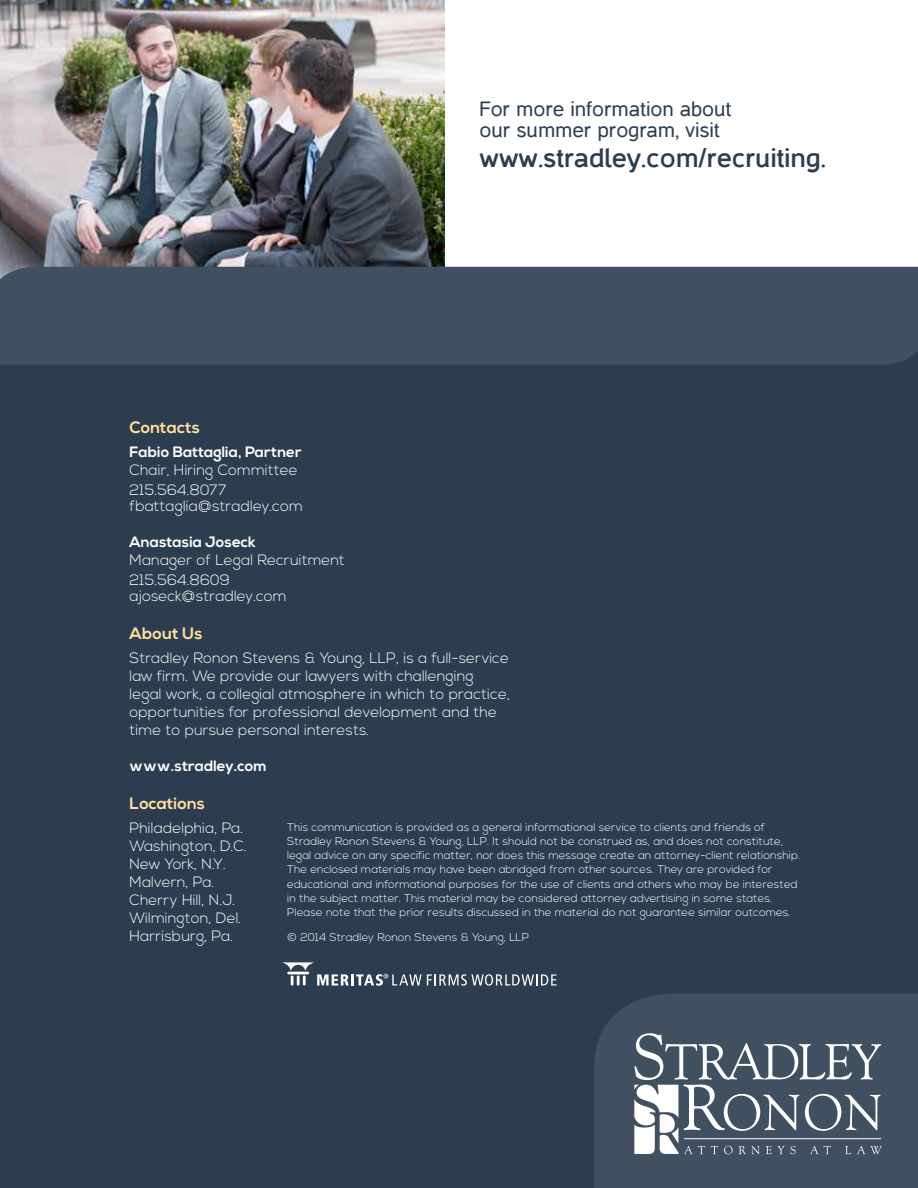
<style>
.page{position:relative;width:918px;height:1188px;background:#fff}
.page>*{position:absolute;margin:0;border:0;box-sizing:border-box;transform-origin:0 0}
.t1{font:700 27px "Casper";color:#2c3d4f}
.t2{font:21px/21px "Casper";color:#2c3d4f}
.t3{font:700 16.5px "Nexa";letter-spacing:.005em;color:#ffdf9e}
.t4{font:300 15px/18px "Nexa";letter-spacing:.005em;color:#fff}
.t5{font:700 15px "Nexa";letter-spacing:.005em;color:#fff}
.t6{font:300 11.25px/14.2px "Nexa";letter-spacing:.005em;color:#fff}
</style>
<div class="page">
<img style="left:0;top:0;width:445px;height:267px">
<div style="left:0;top:309px;width:918px;height:879px;background:#2c3d4f"></div>
<div style="left:0;top:267px;width:918px;height:97px;background:#415061"></div>
<div style="left:594px;top:994px;width:324px;height:194px;background:#415061"></div>
<svg style="left:634px;top:1033px;width:248px;height:121px;background:#6b7684"></svg>
<hr style="left:684px;top:1138px;width:197px;height:1px;background:#fff">
<svg style="left:282px;top:962px;width:275px;height:24px"></svg>
<h2 class="t2" style="left:480px;top:99px;width:254px">For more information about our summer program, visit</h2>
<h1 class="t1" style="left:480px;top:144px;width:348px">www.stradley.com/recruiting.</h1>
<h3 class="t3" style="left:130px;top:418px;width:72px">Contacts</h3>
<h3 class="t5" style="left:130px;top:444px;width:174px">Fabio Battaglia, Partner</h3>
<h3 class="t4" style="left:130px;top:461px;width:170px;line-height:19.5px">Chair, Hiring Committee<br>215.564.8077</h3>
<h3 class="t4" style="left:130px;top:498px;width:175px">fbattaglia@stradley.com</h3>
<h3 class="t5" style="left:130px;top:534px;width:128px">Anastasia Joseck</h3>
<h3 class="t4" style="left:130px;top:551px;width:217px;line-height:19.5px">Manager of Legal Recruitment<br>215.564.8609</h3>
<h3 class="t4" style="left:130px;top:588px;width:159px">ajoseck@stradley.com</h3>
<h3 class="t3" style="left:130px;top:624px;width:74px">About Us</h3>
<p class="t4" style="left:130px;top:650px;width:382px">Stradley Ronon Stevens &amp; Young, LLP, is a full-service law firm. We provide our lawyers with challenging<br>legal work, a collegial atmosphere in which to practice, opportunities for professional development and the time to pursue personal interests.</p>
<h3 class="t5" style="left:130px;top:757px;width:139px">www.stradley.com</h3>
<h3 class="t3" style="left:130px;top:794px;width:77px">Locations</h3>
<h3 class="t4" style="left:130px;top:820px;width:119px">Philadelphia, Pa.<br>Washington, D.C.<br>New York, N.Y.<br>Malvern, Pa.<br>Cherry Hill, N.J.<br>Wilmington, Del.<br>Harrisburg, Pa.</h3>
<p class="t6" style="left:287px;top:820px;width:515px">This communication is provided as a general informational service to clients and friends of Stradley Ronon Stevens &amp; Young, LLP. It should not be construed as, and does not constitute, legal advice on any specific matter, nor does this message create an attorney-client relationship.<br>The enclosed materials may have been abridged from other sources. They are provided for educational and informational purposes for the use of clients and others who may be interested in the subject matter. This material may be considered attorney advertising in some states.<br>Please note that the prior results discussed in the material do not guarantee similar outcomes.</p>
<p class="t6" style="left:287px;top:931px;width:243px">© 2014 Stradley Ronon Stevens &amp; Young, LLP</p>
</div>
